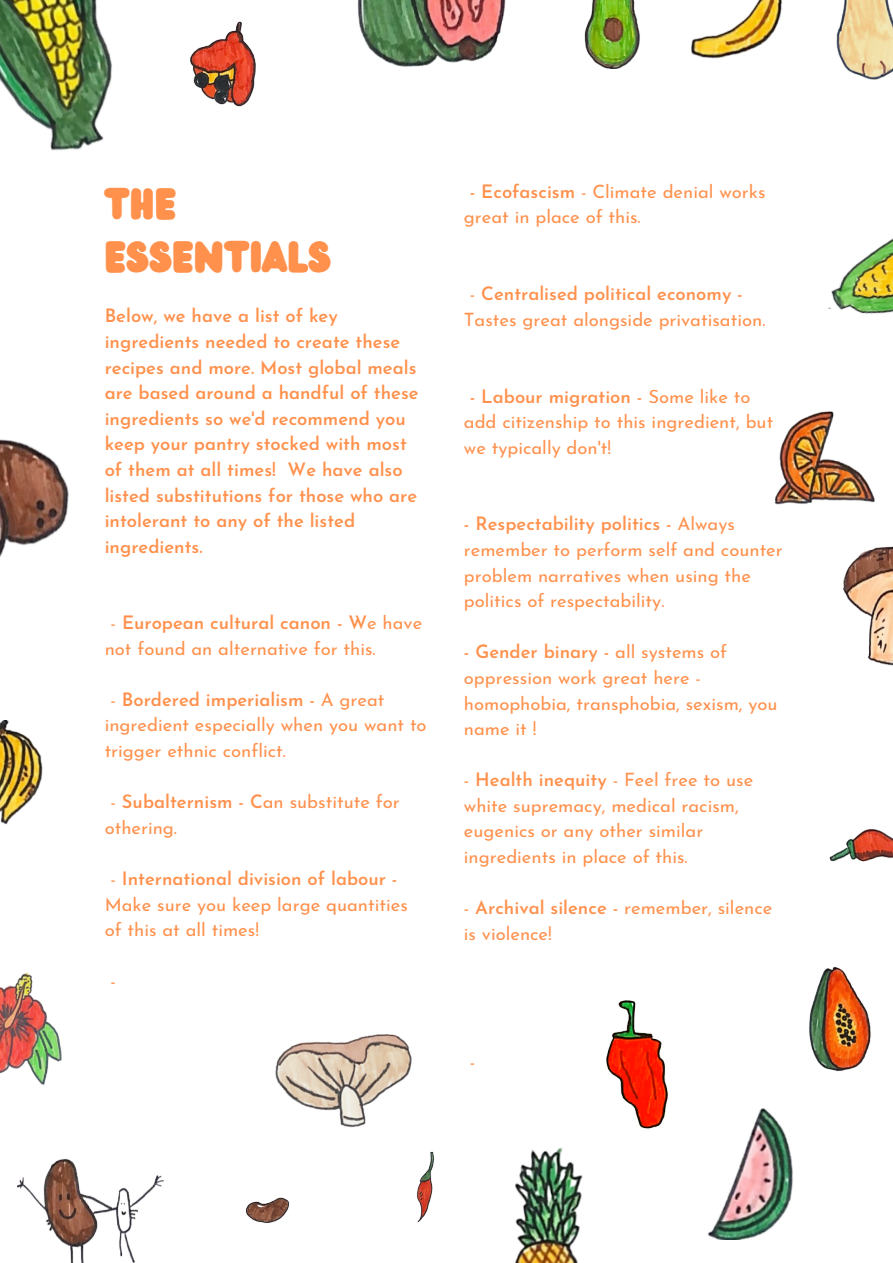
<style>
.page{position:relative;width:893px;height:1263px;background:#fff}
.page>*{position:absolute;margin:0;border:0;box-sizing:border-box;transform-origin:0 0}
.t1{font:38.25px "Wedges";color:#ff914d}
.t2{font:18.45px/25.6px "Josefin Sans";color:#ff914d}
.t3{font:600 18.45px/25.6px "Josefin Sans";color:#ff914d}
.s1{font-weight:600}
</style>
<div class="page">
<img style="left:843px;top:546px;width:50px;height:120px">
<img style="left:829px;top:829px;width:64px;height:33px">
<img style="left:193px;top:21px;width:63px;height:86px">
<img style="left:0;top:0;width:193px;height:151px">
<img style="left:828px;top:238px;width:65px;height:76px">
<img style="left:357px;top:0;width:149px;height:67px">
<img style="left:17px;top:1158px;width:147px;height:105px">
<img style="left:0;top:439px;width:69px;height:118px">
<img style="left:809px;top:966px;width:62px;height:106px">
<img style="left:606px;top:1000px;width:62px;height:129px">
<img style="left:514px;top:1147px;width:69px;height:116px">
<img style="left:245px;top:1197px;width:45px;height:26px">
<img style="left:584px;top:0;width:56px;height:69px">
<img style="left:707px;top:1108px;width:86px;height:132px">
<img style="left:836px;top:0;width:57px;height:80px">
<img style="left:0;top:720px;width:43px;height:105px">
<img style="left:774px;top:411px;width:101px;height:94px">
<img style="left:417px;top:1151px;width:17px;height:72px">
<img style="left:691px;top:0;width:91px;height:59px">
<img style="left:0;top:972px;width:62px;height:113px">
<img style="left:275px;top:1034px;width:137px;height:94px">
<p class="t1" style="left:105px;top:176px;width:73px">THE</p>
<p class="t1" style="left:105px;top:229px;width:228px">ESSENTIALS</p>
<p class="t3" style="left:105px;top:305px;width:315px">Below, we have a list of key ingredients needed to create these recipes and more. Most global meals are based around a handful of these ingredients so we'd recommend you keep your pantry stocked with most of them at all times! We have also listed substitutions for those who are intolerant to any of the listed ingredients.</p>
<p class="t2" style="left:105px;top:612px;width:319px;text-indent:6px">- <span class="s1">European cultural canon - W</span>e have not found an alternative for this.</p>
<p class="t2" style="left:105px;top:688px;width:323px;text-indent:6px">- <span class="s1">Bordered imperialism -</span> A great ingredient especially when you want to trigger ethnic conflict.</p>
<p class="t2" style="left:105px;top:791px;width:296px;text-indent:6px">- <span class="s1">Subalternism - C</span>an substitute for othering.</p>
<p class="t2" style="left:105px;top:867px;width:305px;text-indent:6px">- <span class="s1">International division of labour -<br></span>Make sure you keep large quantities of this at all times!</p>
<p class="t2" style="left:110px;top:970px;width:7px">-</p>
<p class="t2" style="left:464px;top:180px;width:303px;text-indent:6px"><span class="s1">- Ecofascism</span> - Climate denial works great in place of this.</p>
<p class="t2" style="left:464px;top:283px;width:303px;text-indent:6px">- <span class="s1">Centralised political economy -<br></span>Tastes great alongside privatisation.</p>
<p class="t2" style="left:464px;top:385px;width:311px;text-indent:6px"><span class="s1">- Labour migration -</span> Some like to add citizenship to this ingredient, but we typically don't!</p>
<p class="t2" style="left:464px;top:513px;width:320px"><span class="s1">- Respectability politics -</span> Always remember to perform self and counter problem narratives when using the politics of respectability.</p>
<p class="t2" style="left:464px;top:641px;width:315px"><span class="s1">- Gender binary -</span> all systems of oppression work great here - homophobia, transphobia, sexism, you name it !</p>
<p class="t2" style="left:464px;top:769px;width:291px">- <span class="s1">Health inequity</span> - Feel free to use white supremacy, medical racism, eugenics or any other similar ingredients in place of this.</p>
<p class="t2" style="left:464px;top:897px;width:310px">- <span class="s1">Archival silence -</span> remember, silence is violence!</p>
<p class="t2" style="left:470px;top:1050px;width:7px">-</p>
</div>
